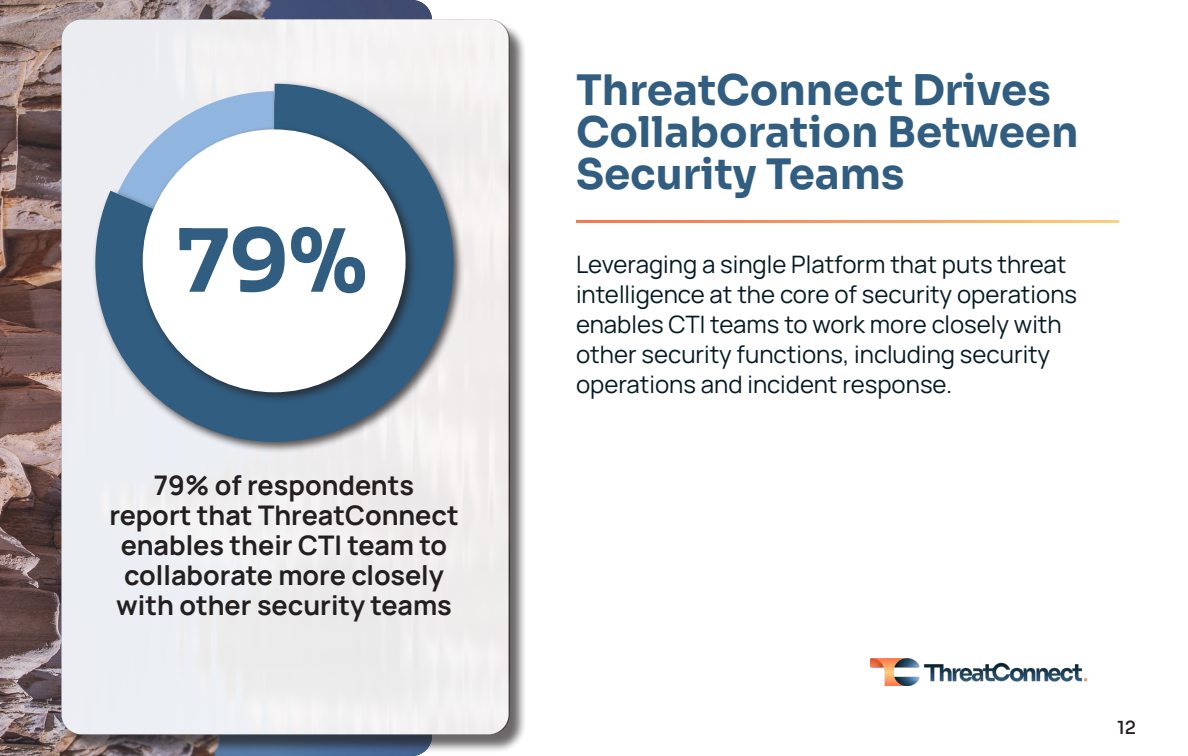
<style>
.page{position:relative;width:1188px;height:756px;background:#fff}
.page>*{position:absolute;margin:0;border:0;box-sizing:border-box;transform-origin:0 0}
.t1{font:700 87px "Sora";color:#315d80}
.t2{font:700 42px/42px "Sora";color:#315d80}
.t3{font:700 27px/30px "Manrope";color:#231f20}
.t4{font:24px/30px "Manrope";color:#051a22}
.t5{font:500 18px "Sora";color:#231f20}
</style>
<div class="page">
<img style="left:0;top:0;width:432px;height:756px">
<img style="left:871px;top:658px;width:216px;height:28px">
<div style="left:64px;top:22px;width:464px;height:731px;background:#231f20;opacity:.75"></div>
<div style="left:62px;top:19px;width:447px;height:715px;background:#edeef1;border-radius:20px"></div>
<svg style="left:93px;top:82px;width:379px;height:371px"></svg>
<div style="left:138px;top:125px;width:279px;height:279px;background:#231f20;opacity:.75"></div>
<div style="left:143px;top:129px;width:263px;height:263px;background:#fff;border-radius:50%"></div>
<p class="t1" style="left:177px;top:189px;width:192px">79%</p>
<p class="t3" style="left:154px;top:469px;width:262px">79% of respondents</p>
<p class="t3" style="left:109px;top:499px;width:351px">report that ThreatConnect</p>
<p class="t3" style="left:116px;top:529px;width:337px">enables their CTI team to collaborate more closely with other security teams</p>
<p class="t2" style="left:576px;top:65px;width:504px">ThreatConnect Drives<br>Collaboration Between<br>Security Teams</p>
<p class="t4" style="left:576px;top:249px;width:503px">Leveraging a single Platform that puts threat intelligence at the core of security operations enables CTI teams to work more closely with other security functions, including security</p>
<p class="t4" style="left:576px;top:369px;width:378px">operations and incident response.</p>
<p class="t5" style="left:1117px;top:713px;width:20px">12</p>
</div>
